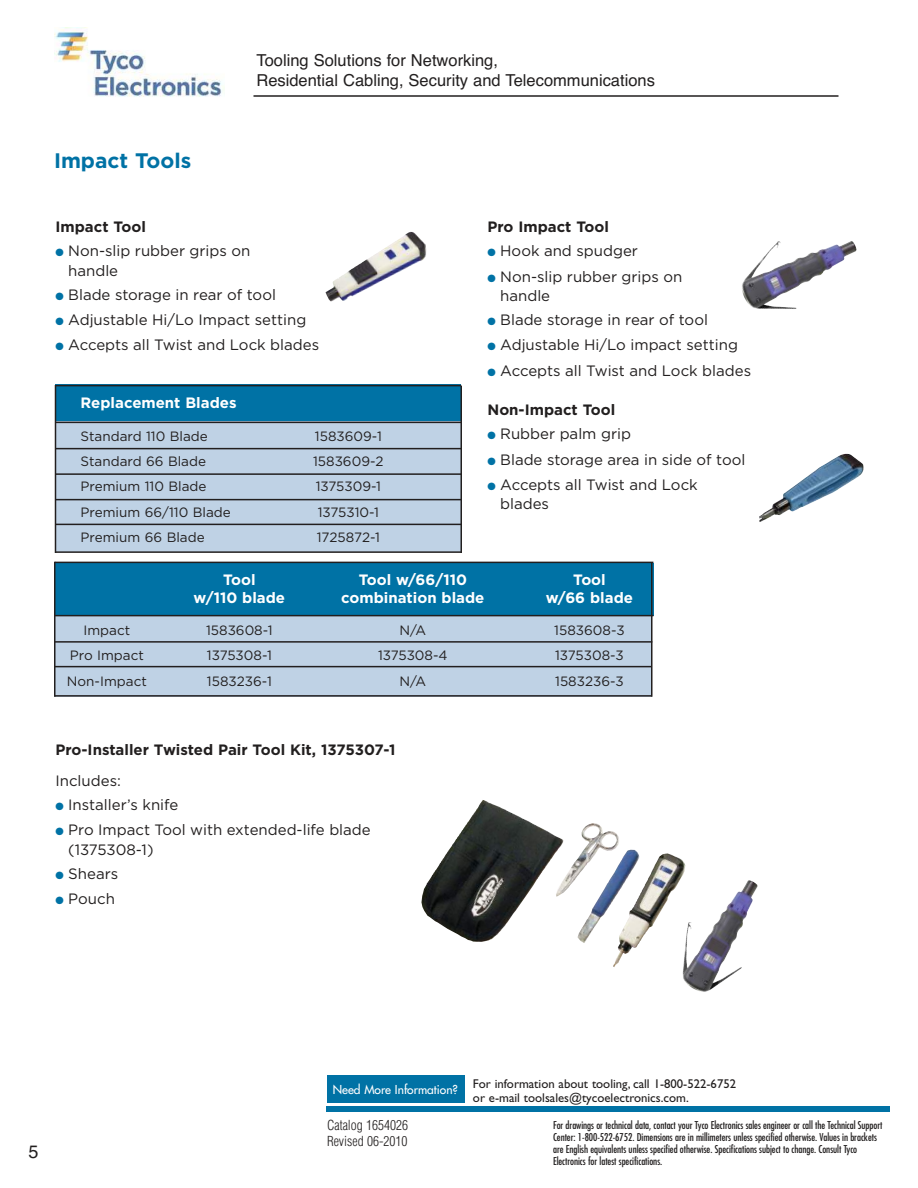
<style>
.page{position:relative;width:918px;height:1188px;background:#fff}
.page>*{position:absolute;margin:0;border:0;box-sizing:border-box;transform-origin:0 0}
.t1{font:700 21px "Gotham";color:#0072a5}
.t2{font:15px/19.4px "Gotham";color:#221f1f}
.t3{font:700 15px "Gotham";color:#221f1f}
.t4{font:700 15px "Gotham";color:#fff}
.t5{font:13.5px "Gotham";color:#221f1f}
.t6{font:300 condensed 13.5px/16.2px "Helvetica";color:#221f1f}
.t7{font:12.75px/13.5px "Gill Sans";color:#221f1f}
.t8{font:condensed 10.5px/12px "Futura";letter-spacing:-.005em;color:#221f1f}
.t9{font:8.85px "Helvetica";color:#221f1f}
.t10{font:8.1px "Helvetica";color:#221f1f}
.s1{color:#0072a5}
</style>
<div class="page">
<div style="left:55px;top:563px;width:598px;height:53px;background:#0072a5"></div>
<div style="left:56px;top:384px;width:405px;height:38px;background:#0072a5"></div>
<div style="left:55px;top:616px;width:597px;height:81px;background:#bfd2e5"></div>
<div style="left:56px;top:422px;width:405px;height:130px;background:#bfd2e5"></div>
<div style="left:327px;top:1106px;width:563px;height:5px;background:#0072a5"></div>
<div style="left:327px;top:1075px;width:137px;height:28px;background:#0072a5"></div>
<img style="left:54px;top:28px;width:171px;height:69px">
<hr style="left:254px;top:95px;width:585px;height:2px;background:#221f1f">
<img style="left:742px;top:246px;width:115px;height:63px">
<img style="left:683px;top:882px;width:75px;height:110px">
<img style="left:759px;top:454px;width:105px;height:68px">
<img style="left:326px;top:232px;width:100px;height:70px">
<hr style="left:55px;top:615px;width:598px;height:1px;background:#221f1f">
<hr style="left:55px;top:641px;width:597px;height:2px;background:#221f1f">
<hr style="left:56px;top:448px;width:405px;height:1px;background:#221f1f">
<hr style="left:56px;top:473px;width:405px;height:2px;background:#221f1f">
<hr style="left:56px;top:499px;width:405px;height:1px;background:#221f1f">
<hr style="left:56px;top:524px;width:405px;height:1px;background:#221f1f">
<hr style="left:56px;top:551px;width:405px;height:2px;background:#221f1f">
<hr style="left:56px;top:422px;width:405px;height:1px;background:#221f1f">
<hr style="left:56px;top:385px;width:405px;height:1px;background:#221f1f">
<hr style="left:55px;top:666px;width:596px;height:1px;background:#221f1f">
<hr style="left:55px;top:695px;width:596px;height:2px;background:#221f1f">
<hr style="left:55px;top:562px;width:598px;height:1px;background:#221f1f">
<hr style="left:54px;top:562px;width:2px;height:135px;background:#221f1f">
<hr style="left:651px;top:563px;width:2px;height:134px;background:#221f1f">
<hr style="left:55px;top:385px;width:1px;height:168px;background:#221f1f">
<hr style="left:461px;top:386px;width:1px;height:167px;background:#221f1f">
<img style="left:421px;top:800px;width:264px;height:167px">
<h1 class="t1" style="left:54px;top:151px;width:139px">Impact Tools</h1>
<p class="t10" style="left:256px;top:58px;width:243px">Tooling Solutions for Networking,</p>
<p class="t10" style="left:256px;top:78px;width:400px">Residential Cabling, Security and Telecommunications</p>
<p class="t3" style="left:56px;top:220px;width:92px">Impact Tool</p>
<p class="t2" style="left:68px;top:242px;width:184px;text-indent:-13px"><span class="s1">●</span> Non-slip rubber grips on handle</p>
<p class="t2" style="left:56px;top:285px;width:222px"><span class="s1">●</span> Blade storage in rear of tool</p>
<p class="t2" style="left:56px;top:311px;width:252px"><span class="s1">●</span> Adjustable Hi/Lo Impact setting</p>
<p class="t2" style="left:56px;top:336px;width:265px"><span class="s1">●</span> Accepts all Twist and Lock blades</p>
<p class="t4" style="left:81px;top:396px;width:157px">Replacement Blades</p>
<p class="t5" style="left:81px;top:430px;width:129px">Standard 110 Blade</p>
<p class="t5" style="left:315px;top:430px;width:68px">1583609-1</p>
<p class="t5" style="left:81px;top:455px;width:127px">Standard 66 Blade</p>
<p class="t5" style="left:313px;top:455px;width:72px">1583609-2</p>
<p class="t5" style="left:81px;top:481px;width:127px">Premium 110 Blade</p>
<p class="t5" style="left:316px;top:481px;width:67px">1375309-1</p>
<p class="t5" style="left:81px;top:506px;width:152px">Premium 66/110 Blade</p>
<p class="t5" style="left:318px;top:506px;width:63px">1375310-1</p>
<p class="t5" style="left:81px;top:531px;width:126px">Premium 66 Blade</p>
<p class="t5" style="left:317px;top:531px;width:65px">1725872-1</p>
<p class="t3" style="left:488px;top:220px;width:123px">Pro Impact Tool</p>
<p class="t2" style="left:488px;top:242px;width:152px"><span class="s1">●</span> Hook and spudger</p>
<p class="t2" style="left:500px;top:267px;width:184px;text-indent:-13px"><span class="s1">●</span> Non-slip rubber grips on handle</p>
<p class="t2" style="left:488px;top:311px;width:222px"><span class="s1">●</span> Blade storage in rear of tool</p>
<p class="t2" style="left:488px;top:336px;width:252px"><span class="s1">●</span> Adjustable Hi/Lo impact setting</p>
<p class="t2" style="left:488px;top:361px;width:265px"><span class="s1">●</span> Accepts all Twist and Lock blades</p>
<p class="t3" style="left:488px;top:403px;width:129px">Non-Impact Tool</p>
<p class="t2" style="left:488px;top:425px;width:145px"><span class="s1">●</span> Rubber palm grip</p>
<p class="t2" style="left:488px;top:450px;width:259px"><span class="s1">●</span> Blade storage area in side of tool</p>
<p class="t2" style="left:500px;top:476px;width:199px;text-indent:-13px"><span class="s1">●</span> Accepts all Twist and Lock blades</p>
<p class="t4" style="left:223px;top:573px;width:34px">Tool</p>
<p class="t4" style="left:359px;top:573px;width:110px">Tool w/66/110</p>
<p class="t4" style="left:573px;top:573px;width:34px">Tool</p>
<p class="t4" style="left:194px;top:591px;width:93px">w/110 blade</p>
<p class="t4" style="left:341px;top:591px;width:145px">combination blade</p>
<p class="t4" style="left:546px;top:591px;width:89px">w/66 blade</p>
<p class="t5" style="left:84px;top:624px;width:48px">Impact</p>
<p class="t5" style="left:206px;top:624px;width:68px">1583608-1</p>
<p class="t5" style="left:400px;top:624px;width:28px">N/A</p>
<p class="t5" style="left:554px;top:624px;width:72px">1583608-3</p>
<p class="t5" style="left:70px;top:650px;width:76px">Pro Impact</p>
<p class="t5" style="left:207px;top:650px;width:67px">1375308-1</p>
<p class="t5" style="left:378px;top:650px;width:71px">1375308-4</p>
<p class="t5" style="left:555px;top:650px;width:70px">1375308-3</p>
<p class="t5" style="left:67px;top:675px;width:81px">Non-Impact</p>
<p class="t5" style="left:207px;top:675px;width:66px">1583236-1</p>
<p class="t5" style="left:400px;top:675px;width:28px">N/A</p>
<p class="t5" style="left:555px;top:675px;width:70px">1583236-3</p>
<p class="t3" style="left:56px;top:743px;width:341px">Pro-Installer Twisted Pair Tool Kit, 1375307-1</p>
<p class="t2" style="left:56px;top:771px;width:67px">Includes:</p>
<p class="t2" style="left:56px;top:795px;width:124px"><span class="s1">●</span> Installer’s knife</p>
<p class="t2" style="left:68px;top:821px;width:304px;text-indent:-13px"><span class="s1">●</span> Pro Impact Tool with extended-life blade (1375308-1)</p>
<p class="t2" style="left:56px;top:864px;width:64px"><span class="s1">●</span> Shears</p>
<p class="t2" style="left:56px;top:889px;width:61px"><span class="s1">●</span> Pouch</p>
<p class="t9" style="left:28px;top:1150px;width:12px">5</p>
<p class="t7" style="left:473px;top:1078px;width:265px;text-indent:-140px"><sub>Need</sub> <sub>More</sub> <sub>Information?</sub> For information about tooling, call 1-800-522-6752 or e-mail toolsales@tycoelectronics.com.</p>
<p class="t6" style="left:327px;top:1118px;width:83px">Catalog 1654026<br>Revised 06-2010</p>
<p class="t8" style="left:553px;top:1119px;width:331px">For drawings or technical data, contact your Tyco Electronics sales engineer or call the Technical Support Center: 1-800-522-6752. Dimensions are in millimeters unless specified otherwise. Values in brackets are English equivalents unless specified otherwise. Specifications subject to change. Consult Tyco Electronics for latest specifications.</p>
</div>
